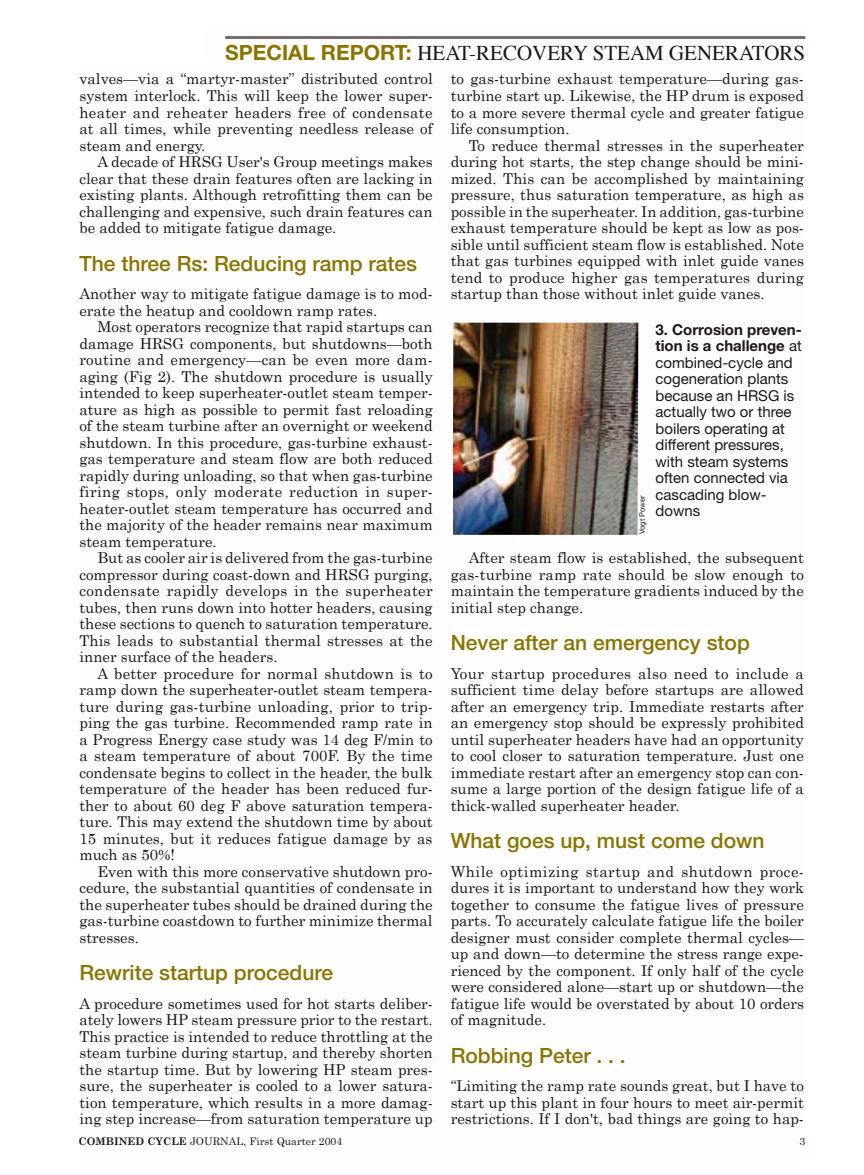
<style>
.page{position:relative;width:864px;height:1175px;background:#fff}
.page>*{position:absolute;margin:0;border:0;box-sizing:border-box;transform-origin:0 0}
.subhead{font:500 21px "Helvetica Neue";color:#887500}
.t1{font:21px "Times";color:#1c1818}
.text-2{font:15px/16.5px "Century Schoolbook";color:#1c1818;text-align:justify}
.TEXT-1{font:15px/16.5px "Century Schoolbook";color:#1c1818;text-align:justify}
.t2{font:15px/16.5px "Helvetica Neue";color:#1c1818}
.t3{font:10.5px "Century Schoolbook";color:#1c1818}
.credit{font:7.5px "Helvetica Neue";color:#1c1818}
.s1{font-family:"Helvetica Neue";font-weight:700;color:#887500}
.s2{font-weight:700}
</style>
<div class="page">
<hr style="left:225px;top:36px;width:580px;height:3px;background:#707072">
<img style="left:453px;top:322px;width:185px;height:213px">
<p class="t1" style="left:225px;top:40px;width:582px"><span class="s1">SPECIAL REPORT:</span> HEAT-RECOVERY STEAM GENERATORS</p>
<p class="text-2" style="left:79px;top:70px;width:355px">valves—via a “martyr-master” distributed control system interlock. This will keep the lower super&shy;heater and reheater headers free of condensate at all times, while preventing needless release of steam and energy.</p>
<p class="text-2" style="left:79px;top:153px;width:355px;text-indent:18px">A decade of HRSG User's Group meetings makes clear that these drain features often are lacking in existing plants. Although retrofitting them can be challenging and expensive, such drain features can be added to mitigate fatigue damage.</p>
<p class="subhead" style="left:79px;top:250px;width:339px">The three Rs: Reducing ramp rates</p>
<p class="TEXT-1" style="left:79px;top:285px;width:355px">Another way to mitigate fatigue damage is to mod&shy;erate the heatup and cooldown ramp rates.</p>
<p class="text-2" style="left:79px;top:318px;width:355px;text-indent:18px">Most operators recognize that rapid startups can damage HRSG components, but shutdowns—both routine and emergency—can be even more dam&shy;aging (Fig 2). The shutdown procedure is usually intended to keep superheater-outlet steam temper&shy;ature as high as possible to permit fast reloading of the steam turbine after an overnight or weekend shutdown. In this procedure, gas-turbine exhaust&shy;gas temperature and steam flow are both reduced rapidly during unloading, so that when gas-turbine firing stops, only moderate reduction in super&shy;heater-outlet steam temperature has occurred and the majority of the header remains near maximum steam temperature.</p>
<p class="text-2" style="left:79px;top:549px;width:355px;text-indent:18px">But as cooler air is delivered from the gas-turbine compressor during coast-down and HRSG purging, condensate rapidly develops in the superheater tubes, then runs down into hotter headers, causing these sections to quench to saturation temperature.<br>This leads to substantial thermal stresses at the inner surface of the headers.</p>
<p class="text-2" style="left:79px;top:664px;width:355px;text-indent:18px">A better procedure for normal shutdown is to ramp down the superheater-outlet steam tempera&shy;ture during gas-turbine unloading, prior to trip&shy;ping the gas turbine. Recommended ramp rate in a Progress Energy case study was 14 deg F/min to a steam temperature of about 700F. By the time condensate begins to collect in the header, the bulk temperature of the header has been reduced fur&shy;ther to about 60 deg F above saturation tempera&shy;ture. This may extend the shutdown time by about 15 minutes, but it reduces fatigue damage by as much as 50%!</p>
<p class="text-2" style="left:79px;top:862px;width:355px;text-indent:18px">Even with this more conservative shutdown pro&shy;cedure, the substantial quantities of condensate in the superheater tubes should be drained during the gas-turbine coastdown to further minimize thermal stresses.</p>
<p class="subhead" style="left:79px;top:960px;width:255px">Rewrite startup procedure</p>
<p class="TEXT-1" style="left:79px;top:994px;width:355px">A procedure sometimes used for hot starts deliber&shy;ately lowers HP steam pressure prior to the restart.<br>This practice is intended to reduce throttling at the steam turbine during startup, and thereby shorten the startup time. But by lowering HP steam pres&shy;sure, the superheater is cooled to a lower satura&shy;tion temperature, which results in a more damag&shy;ing step increase—from saturation temperature up</p>
<p class="TEXT-1" style="left:451px;top:70px;width:355px">to gas-turbine exhaust temperature—during gas&shy;turbine start up. Likewise, the HP drum is exposed to a more severe thermal cycle and greater fatigue life consumption.</p>
<p class="text-2" style="left:451px;top:136px;width:355px;text-indent:18px">To reduce thermal stresses in the superheater during hot starts, the step change should be mini&shy;mized. This can be accomplished by maintaining pressure, thus saturation temperature, as high as possible in the superheater. In addition, gas-turbine exhaust temperature should be kept as low as pos&shy;sible until sufficient steam flow is established. Note that gas turbines equipped with inlet guide vanes tend to produce higher gas temperatures during startup than those without inlet guide vanes.</p>
<p class="t2" style="left:656px;top:321px;width:148px"><span class="s2">3. Corrosion preven&shy;tion is a challenge</span> at combined-cycle and cogeneration plants because an HRSG is actually two or three boilers operating at different pressures, with steam systems often connected via cascading blow&shy;downs</p>
<p class="credit" style="left:638px;top:534px;width:40px;rotate:-90deg">Vogt Power</p>
<p class="text-2" style="left:451px;top:549px;width:355px;text-indent:18px">After steam flow is established, the subsequent gas-turbine ramp rate should be slow enough to maintain the temperature gradients induced by the initial step change.</p>
<p class="subhead" style="left:451px;top:630px;width:301px">Never after an emergency stop</p>
<p class="TEXT-1" style="left:451px;top:664px;width:355px">Your startup procedures also need to include a sufficient time delay before startups are allowed after an emergency trip. Immediate restarts after an emergency stop should be expressly prohibited until superheater headers have had an opportunity to cool closer to saturation temperature. Just one immediate restart after an emergency stop can con&shy;sume a large portion of the design fatigue life of a thick-walled superheater header.</p>
<p class="subhead" style="left:451px;top:828px;width:315px">What goes up, must come down</p>
<p class="TEXT-1" style="left:451px;top:862px;width:355px">While optimizing startup and shutdown proce&shy;dures it is important to understand how they work together to consume the fatigue lives of pressure parts. To accurately calculate fatigue life the boiler designer must consider complete thermal cycles— up and down—to determine the stress range expe&shy;rienced by the component. If only half of the cycle were considered alone—start up or shutdown—the fatigue life would be overstated by about 10 orders of magnitude.</p>
<p class="subhead" style="left:451px;top:1042px;width:177px">Robbing Peter . . .</p>
<p class="TEXT-1" style="left:451px;top:1077px;width:355px">“Limiting the ramp rate sounds great, but I have to start up this plant in four hours to meet air-permit restrictions. If I don't, bad things are going to hap-</p>
<p class="t3" style="left:79px;top:1134px;width:265px"><span class="s2">COMBINED CYCLE</span> JOURNAL, First Quarter 2004</p>
<p class="t3" style="left:800px;top:1134px;width:7px">3</p>
</div>
